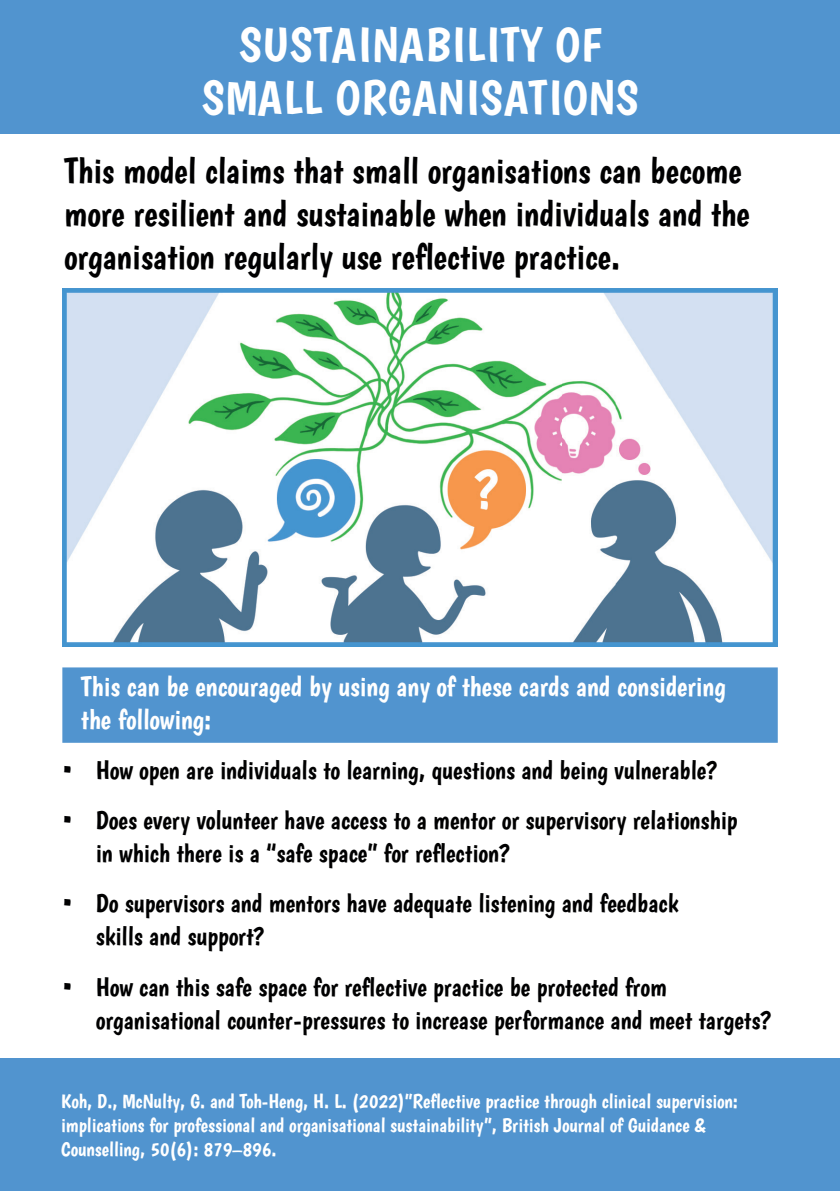
<style>
.page{position:relative;width:840px;height:1191px;background:#fff}
.page>*{position:absolute;margin:0;border:0;box-sizing:border-box;transform-origin:0 0}
.t1{font:48px/52.8px "Boogaloo";letter-spacing:.02em;color:#fff;text-align:center}
.t2{font:36px/43.2px "Boogaloo";color:#000001}
.t3{font:28px/32.8px "Boogaloo";color:#fff}
.t4{font:26px/32.8px "Boogaloo";color:#000001}
.t5{font:20px/24px "Boogaloo";color:#fff}
</style>
<div class="page">
<div style="left:0;top:0;width:839px;height:134px;background:#5194cf"></div>
<div style="left:0;top:1058px;width:839px;height:133px;background:#5194cf"></div>
<div style="left:62px;top:667px;width:715px;height:76px;background:#5194cf"></div>
<img style="left:62px;top:288px;width:715px;height:358px">
<h1 class="t1" style="left:202px;top:18px;width:438px">SUSTAINABILITY OF<br>SMALL ORGANISATIONS</h1>
<h2 class="t2" style="left:64px;top:149px;width:686px">This model claims that small organisations can become more resilient and sustainable when individuals and the organisation regularly use reflective practice.</h2>
<p class="t3" style="left:81px;top:669px;width:646px">This can be encouraged by using any of these cards and considering the following:</p>
<p class="t4" style="left:60px;top:753px;width:658px">• How open are individuals to learning, questions and being vulnerable?</p>
<p class="t4" style="left:96px;top:804px;width:643px;text-indent:-36px">• Does every volunteer have access to a mentor or supervisory relationship in which there is a “safe space” for reflection?</p>
<p class="t4" style="left:96px;top:887px;width:583px;text-indent:-36px">• Do supervisors and mentors have adequate listening and feedback skills and support?</p>
<p class="t4" style="left:96px;top:970px;width:676px;text-indent:-36px">• How can this safe space for reflective practice be protected from organisational counter-pressures to increase performance and meet targets?</p>
<p class="t5" style="left:61px;top:1088px;width:678px">Koh, D., McNulty, G. and Toh-Heng, H. L. (2022)”Reflective practice through clinical supervision: implications for professional and organisational sustainability”, British Journal of Guidance &amp;<br>Counselling, 50(6): 879–896.</p>
</div>
